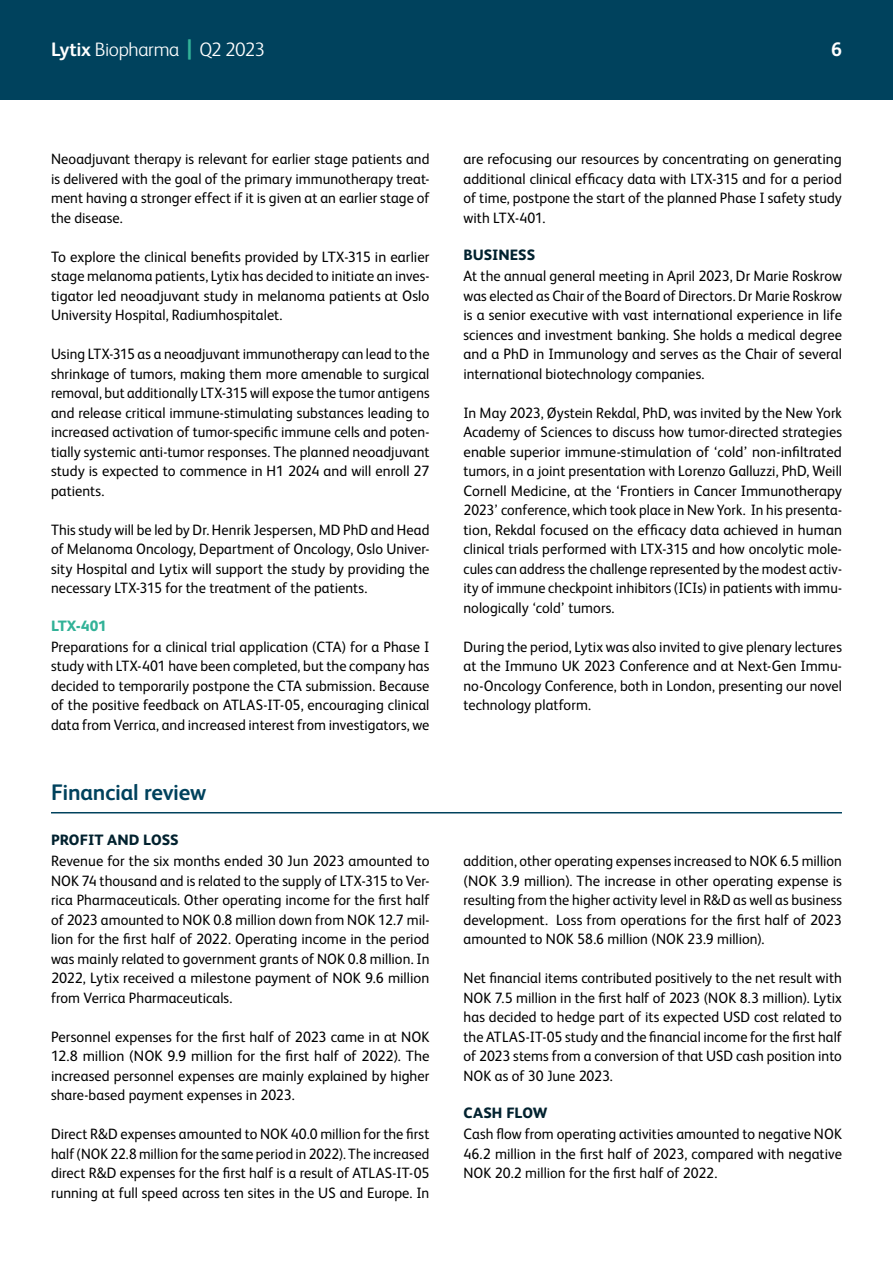
<style>
.page{position:relative;width:893px;height:1263px;background:#fff}
.page>*{position:absolute;margin:0;border:0;box-sizing:border-box;transform-origin:0 0}
.t1{font:700 22.5px "FS Albert";letter-spacing:-.015em;color:#00425d}
.t2{font:300 19.5px "FS Albert";letter-spacing:-.02em;color:#fff}
.t3{font:700 19.5px "FS Albert";color:#fff}
.t4{font:15px/19.5px "FS Albert";letter-spacing:.005em;color:#000;text-align:justify;scale:.96 1}
.t5{font:15px/19.5px "FS Albert";letter-spacing:.005em;color:#000;text-align:justify}
.t6{font:15px/19.5px "FS Albert";letter-spacing:.005em;color:#000;text-align:justify;scale:.95 1}
.t7{font:800 15px "FS Albert";letter-spacing:-.005em;color:#02222f}
.t8{font:800 15px "FS Albert";letter-spacing:-.01em;color:#32b298}
.s1{font-weight:700}
.s2{font-weight:800;font-size:27.45px;color:#32b298}
</style>
<div class="page">
<div style="left:0;top:0;width:893px;height:100px;background:#00425d"></div>
<hr style="left:51px;top:812px;width:791px;height:1px;background:#00425d">
<h2 class="t2" style="left:51px;top:37px;width:216px"><span class="s1">Lytix</span> Biopharma <span class="s2">|</span> Q2 2023</h2>
<h2 class="t3" style="left:831px;top:36px;width:12px">6</h2>
<p class="t4" style="left:51px;top:149px;width:396px">Neoadjuvant therapy is relevant for earlier stage patients and is delivered with the goal of the primary immunotherapy treat&shy;ment having a stronger effect if it is given at an earlier stage of the disease.</p>
<p class="t5" style="left:51px;top:246px;width:380px">To explore the clinical benefits provided by LTX-315 in earlier stage melanoma patients, Lytix has decided to initiate an inves&shy;tigator led neoadjuvant study in melanoma patients at Oslo University Hospital, Radiumhospitalet.</p>
<p class="t6" style="left:51px;top:344px;width:400px">Using LTX-315 as a neoadjuvant immunotherapy can lead to the shrinkage of tumors, making them more amenable to surgical removal, but additionally LTX-315 will expose the tumor antigens and release critical immune-stimulating substances leading to increased activation of tumor-specific immune cells and poten&shy;tially systemic anti-tumor responses. The planned neoadjuvant study is expected to commence in H1 2024 and will enroll 27 patients.</p>
<p class="t4" style="left:51px;top:519px;width:396px">This study will be led by Dr. Henrik Jespersen, MD PhD and Head of Melanoma Oncology, Department of Oncology, Oslo Univer&shy;sity Hospital and Lytix will support the study by providing the necessary LTX-315 for the treatment of the patients.</p>
<p class="t8" style="left:51px;top:615px;width:57px">LTX-401</p>
<p class="t5" style="left:51px;top:636px;width:380px">Preparations for a clinical trial application (CTA) for a Phase I study with LTX-401 have been completed, but the company has decided to temporarily postpone the CTA submission. Because of the positive feedback on ATLAS-IT-05, encouraging clinical data from Verrica, and increased interest from investigators, we</p>
<h1 class="t1" style="left:51px;top:777px;width:157px">Financial review</h1>
<p class="t7" style="left:51px;top:829px;width:129px">PROFIT AND LOSS</p>
<p class="t5" style="left:51px;top:851px;width:380px">Revenue for the six months ended 30 Jun 2023 amounted to NOK 74 thousand and is related to the supply of LTX-315 to Ver&shy;rica Pharmaceuticals. Other operating income for the first half of 2023 amounted to NOK 0.8 million down from NOK 12.7 mil&shy;lion for the first half of 2022. Operating income in the period was mainly related to government grants of NOK 0.8 million. In 2022, Lytix received a milestone payment of NOK 9.6 million from Verrica Pharmaceuticals.</p>
<p class="t5" style="left:51px;top:1026px;width:380px">Personnel expenses for the first half of 2023 came in at NOK 12.8 million (NOK 9.9 million for the first half of 2022). The increased personnel expenses are mainly explained by higher share-based payment expenses in 2023.</p>
<p class="t4" style="left:51px;top:1124px;width:396px">Direct R&amp;D expenses amounted to NOK 40.0 million for the first half (NOK 22.8 million for the same period in 2022). The increased direct R&amp;D expenses for the first half is a result of ATLAS-IT-05 running at full speed across ten sites in the US and Europe. In</p>
<p class="t5" style="left:463px;top:149px;width:380px">are refocusing our resources by concentrating on generating additional clinical efficacy data with LTX-315 and for a period of time, postpone the start of the planned Phase I safety study with LTX-401.</p>
<p class="t7" style="left:463px;top:244px;width:73px">BUSINESS</p>
<p class="t4" style="left:463px;top:266px;width:396px">At the annual general meeting in April 2023, Dr Marie Roskrow was elected as Chair of the Board of Directors. Dr Marie Roskrow is a senior executive with vast international experience in life sciences and investment banking. She holds a medical degree and a PhD in Immunology and serves as the Chair of several international biotechnology companies.</p>
<p class="t4" style="left:463px;top:402px;width:396px">In May 2023, Øystein Rekdal, PhD, was invited by the New York Academy of Sciences to discuss how tumor-directed strategies enable superior immune-stimulation of ‘cold’ non-infiltrated tumors, in a joint presentation with Lorenzo Galluzzi, PhD, Weill Cornell Medicine, at the ‘Frontiers in Cancer Immunotherapy 2023’ conference, which took place in New York. In his presenta&shy;tion, Rekdal focused on the efficacy data achieved in human clinical trials performed with LTX-315 and how oncolytic mole&shy;cules can address the challenge represented by the modest activ&shy;ity of immune checkpoint inhibitors (ICIs) in patients with immu&shy;nologically ‘cold’ tumors.</p>
<p class="t4" style="left:463px;top:636px;width:396px">During the period, Lytix was also invited to give plenary lectures at the Immuno UK 2023 Conference and at Next-Gen Immu&shy;no-Oncology Conference, both in London, presenting our novel technology platform.</p>
<p class="t6" style="left:463px;top:851px;width:400px">addition, other operating expenses increased to NOK 6.5 million (NOK 3.9 million). The increase in other operating expense is resulting from the higher activity level in R&amp;D as well as business development. Loss from operations for the first half of 2023 amounted to NOK 58.6 million (NOK 23.9 million).</p>
<p class="t4" style="left:463px;top:968px;width:396px">Net financial items contributed positively to the net result with NOK 7.5 million in the first half of 2023 (NOK 8.3 million). Lytix has decided to hedge part of its expected USD cost related to the ATLAS-IT-05 study and the financial income for the first half of 2023 stems from a conversion of that USD cash position into NOK as of 30 June 2023.</p>
<p class="t7" style="left:463px;top:1102px;width:85px">CASH FLOW</p>
<p class="t4" style="left:463px;top:1124px;width:396px">Cash flow from operating activities amounted to negative NOK 46.2 million in the first half of 2023, compared with negative NOK 20.2 million for the first half of 2022.</p>
</div>
